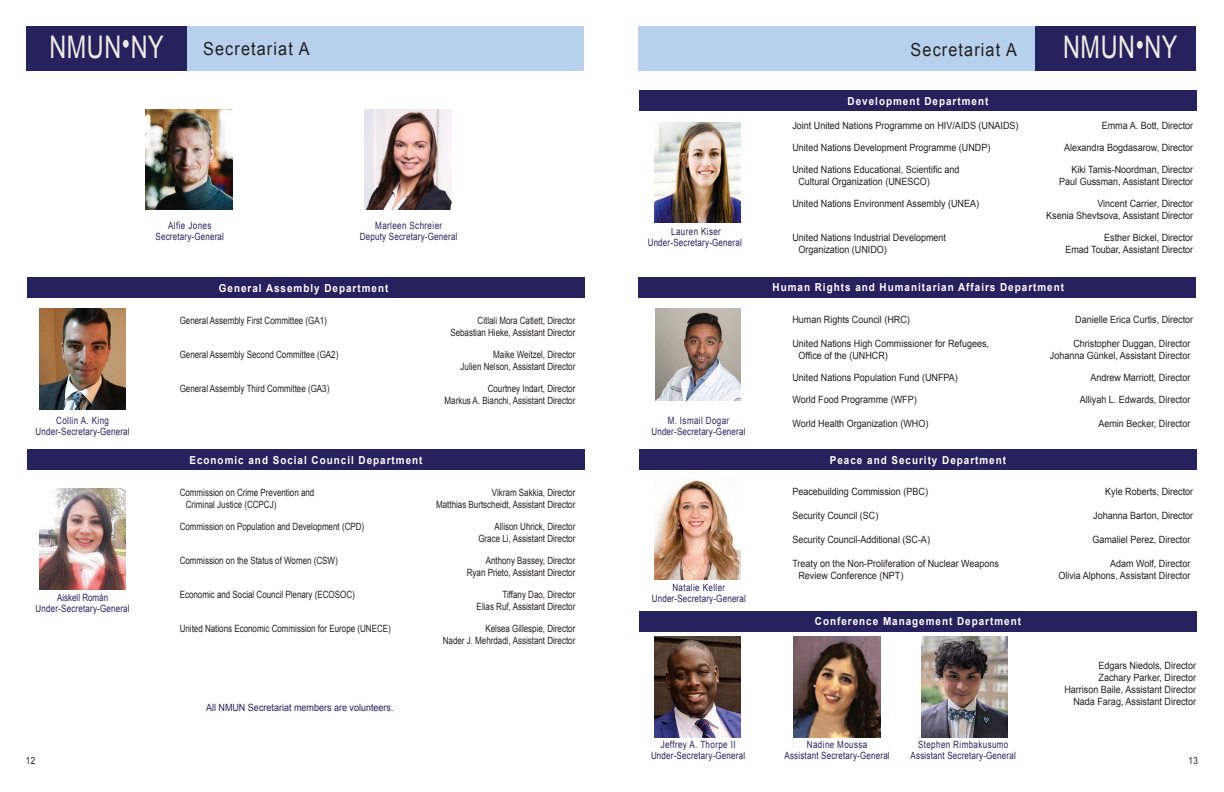
<style>
.page{position:relative;width:1224px;height:792px;background:#fff}
.page>*{position:absolute;margin:0;border:0;box-sizing:border-box;transform-origin:0 0}
.t1{font:31.2px "Arial";letter-spacing:.025em;color:#efece6;scale:.75 1}
.t2{font:18px "Arial";letter-spacing:.07em;color:#231f20;scale:.9 1}
.t3{font:700 11px "Arial";letter-spacing:.1em;color:#fff;scale:.9 1}
.t4{font:10px/12px "Arial";color:#231f20;text-align:right;scale:.9 1}
.t5{font:10px/12px "Arial";color:#231f20;text-align:right;scale:.8 1}
.t6{font:10px/11px "Arial";letter-spacing:.025em;color:#26225d;text-align:center;scale:.8 1}
.t7{font:10px "Arial";letter-spacing:.05em;color:#27245e;scale:.8 1}
.t8{font:10px "Arial";color:#26225d;scale:.9 1}
.t9{font:10px "Arial";color:#27245e;scale:.8 1}
</style>
<div class="page">
<div style="left:27px;top:277px;width:558px;height:21px;background:#26225d"></div>
<div style="left:27px;top:449px;width:558px;height:21px;background:#26225d"></div>
<img style="left:39px;top:309px;width:87px;height:101px">
<img style="left:39px;top:489px;width:87px;height:101px">
<div style="left:155px;top:27px;width:429px;height:44px;background:#b7d0ec"></div>
<div style="left:26px;top:26px;width:161px;height:45px;background:#26225d"></div>
<div style="left:638px;top:27px;width:402px;height:44px;background:#b7d0ec"></div>
<div style="left:1035px;top:26px;width:161px;height:45px;background:#26225d"></div>
<img style="left:146px;top:109px;width:86px;height:101px">
<img style="left:365px;top:109px;width:86px;height:101px">
<div style="left:639px;top:90px;width:558px;height:21px;background:#26225d"></div>
<div style="left:638px;top:277px;width:558px;height:21px;background:#26225d"></div>
<div style="left:639px;top:449px;width:558px;height:21px;background:#26225d"></div>
<div style="left:639px;top:611px;width:558px;height:20px;background:#26225d"></div>
<img style="left:655px;top:122px;width:86px;height:101px">
<img style="left:655px;top:309px;width:86px;height:91px">
<img style="left:654px;top:480px;width:87px;height:100px">
<img style="left:654px;top:637px;width:87px;height:100px">
<img style="left:921px;top:637px;width:87px;height:100px">
<img style="left:794px;top:637px;width:86px;height:100px">
<h1 class="t1" style="left:49px;top:26px;width:154px">NMUN•NY</h1>
<h2 class="t2" style="left:203px;top:37px;width:120px">Secretariat A</h2>
<h2 class="t2" style="left:911px;top:38px;width:120px">Secretariat A</h2>
<h1 class="t1" style="left:1063px;top:27px;width:154px">NMUN•NY</h1>
<p class="t3" style="left:848px;top:94px;width:158px">Development Department</p>
<p class="t7" style="left:56px;top:414px;width:67px">Collin A. King</p>
<p class="t6" style="left:36px;top:426px;width:119px">Under-Secretary-General</p>
<p class="t9" style="left:57px;top:591px;width:65px">Aiskell Román</p>
<p class="t6" style="left:36px;top:603px;width:119px">Under-Secretary-General</p>
<p class="t6" style="left:156px;top:220px;width:87px">Alfie Jones<br>Secretary-General</p>
<p class="t6" style="left:360px;top:220px;width:123px">Marleen Schreier<br>Deputy Secretary-General</p>
<p class="t3" style="left:219px;top:281px;width:190px">General Assembly Department</p>
<p class="t5" style="left:180px;top:315px;width:185px">General Assembly First Committee (GA1)</p>
<p class="t5" style="left:450px;top:315px;width:158px">Citlali Mora Catlett, Director<br>Sebastian Hieke, Assistant Director</p>
<p class="t5" style="left:180px;top:349px;width:200px">General Assembly Second Committee (GA2)</p>
<p class="t5" style="left:461px;top:349px;width:145px">Maike Weitzel, Director<br>Julien Nelson, Assistant Director</p>
<p class="t5" style="left:180px;top:383px;width:189px">General Assembly Third Committee (GA3)</p>
<p class="t5" style="left:445px;top:383px;width:165px">Courtney Indart, Director<br>Markus A. Bianchi, Assistant Director</p>
<p class="t3" style="left:189px;top:453px;width:260px">Economic and Social Council Department</p>
<p class="t5" style="left:180px;top:487px;width:170px">Commission on Crime Prevention and</p>
<p class="t5" style="left:492px;top:487px;width:106px">Vikram Sakkia, Director</p>
<p class="t5" style="left:186px;top:499px;width:115px">Criminal Justice (CCPCJ)</p>
<p class="t5" style="left:436px;top:499px;width:175px">Matthias Burtscheidt, Assistant Director</p>
<p class="t5" style="left:180px;top:521px;width:232px">Commission on Population and Development (CPD)</p>
<p class="t5" style="left:478px;top:521px;width:123px">Allison Uhrick, Director<br>Grace Li, Assistant Director</p>
<p class="t5" style="left:180px;top:555px;width:199px">Commission on the Status of Women (CSW)</p>
<p class="t5" style="left:467px;top:555px;width:137px">Anthony Bassey, Director<br>Ryan Prieto, Assistant Director</p>
<p class="t5" style="left:180px;top:589px;width:220px">Economic and Social Council Plenary (ECOSOC)</p>
<p class="t5" style="left:477px;top:589px;width:125px">Tiffany Dao, Director<br>Elias Ruf, Assistant Director</p>
<p class="t5" style="left:180px;top:623px;width:265px">United Nations Economic Commission for Europe (UNECE)</p>
<p class="t5" style="left:443px;top:623px;width:167px">Kelsea Gillespie, Director<br>Nader J. Mehrdadi, Assistant Director</p>
<p class="t8" style="left:206px;top:701px;width:210px">All NMUN Secretariat members are volunteers.</p>
<p class="t6" style="left:648px;top:226px;width:119px">Lauren Kiser<br>Under-Secretary-General</p>
<p class="t7" style="left:668px;top:414px;width:79px">M. Ismail Dogar</p>
<p class="t6" style="left:651px;top:426px;width:119px">Under-Secretary-General</p>
<p class="t6" style="left:652px;top:582px;width:119px">Natalie Keller<br>Under-Secretary-General</p>
<p class="t4" style="left:792px;top:120px;width:253px">Joint United Nations Programme on HIV/AIDS (UNAIDS)</p>
<p class="t4" style="left:1102px;top:120px;width:103px">Emma A. Bott, Director</p>
<p class="t4" style="left:792px;top:142px;width:222px">United Nations Development Programme (UNDP)</p>
<p class="t4" style="left:1064px;top:142px;width:145px">Alexandra Bogdasarow, Director</p>
<p class="t4" style="left:792px;top:164px;width:187px">United Nations Educational, Scientific and</p>
<p class="t4" style="left:1071px;top:164px;width:137px">Kiki Tamis-Noordman, Director</p>
<p class="t4" style="left:798px;top:176px;width:148px">Cultural Organization (UNESCO)</p>
<p class="t4" style="left:1059px;top:176px;width:150px">Paul Gussman, Assistant Director</p>
<p class="t4" style="left:792px;top:198px;width:209px">United Nations Environment Assembly (UNEA)</p>
<p class="t4" style="left:1046px;top:198px;width:165px">Vincent Carrier, Director<br>Ksenia Shevtsova, Assistant Director</p>
<p class="t4" style="left:792px;top:232px;width:172px">United Nations Industrial Development</p>
<p class="t4" style="left:1104px;top:232px;width:100px">Esther Bickel, Director</p>
<p class="t4" style="left:798px;top:244px;width:100px">Organization (UNIDO)</p>
<p class="t4" style="left:1065px;top:244px;width:144px">Emad Toubar, Assistant Director</p>
<p class="t3" style="left:773px;top:280px;width:325px">Human Rights and Humanitarian Affairs Department</p>
<p class="t4" style="left:792px;top:314px;width:132px">Human Rights Council (HRC)</p>
<p class="t4" style="left:1075px;top:314px;width:133px">Danielle Erica Curtis, Director</p>
<p class="t4" style="left:792px;top:338px;width:220px">United Nations High Commissioner for Refugees,</p>
<p class="t4" style="left:1073px;top:338px;width:132px">Christopher Duggan, Director</p>
<p class="t4" style="left:798px;top:350px;width:101px">Office of the (UNHCR)</p>
<p class="t4" style="left:1050px;top:350px;width:158px">Johanna Günkel, Assistant Director</p>
<p class="t4" style="left:792px;top:372px;width:185px">United Nations Population Fund (UNFPA)</p>
<p class="t4" style="left:1090px;top:372px;width:113px">Andrew Marriott, Director</p>
<p class="t4" style="left:792px;top:394px;width:140px">World Food Programme (WFP)</p>
<p class="t4" style="left:1080px;top:394px;width:124px">Alliyah L. Edwards, Director</p>
<p class="t4" style="left:792px;top:418px;width:152px">World Health Organization (WHO)</p>
<p class="t4" style="left:1098px;top:418px;width:104px">Aemin Becker, Director</p>
<p class="t3" style="left:830px;top:453px;width:197px">Peace and Security Department</p>
<p class="t4" style="left:792px;top:486px;width:152px">Peacebuilding Commission (PBC)</p>
<p class="t4" style="left:1105px;top:486px;width:99px">Kyle Roberts, Director</p>
<p class="t4" style="left:792px;top:510px;width:97px">Security Council (SC)</p>
<p class="t4" style="left:1093px;top:510px;width:113px">Johanna Barton, Director</p>
<p class="t4" style="left:792px;top:534px;width:154px">Security Council-Additional (SC-A)</p>
<p class="t4" style="left:1092px;top:534px;width:110px">Gamaliel Perez, Director</p>
<p class="t4" style="left:792px;top:558px;width:231px">Treaty on the Non-Proliferation of Nuclear Weapons</p>
<p class="t4" style="left:1110px;top:558px;width:91px">Adam Wolf, Director</p>
<p class="t4" style="left:798px;top:570px;width:118px">Review Conference (NPT)</p>
<p class="t4" style="left:1058px;top:570px;width:148px">Olivia Alphons, Assistant Director</p>
<p class="t3" style="left:815px;top:614px;width:231px">Conference Management Department</p>
<p class="t4" style="left:1064px;top:660px;width:148px">Edgars Niedols, Director<br>Zachary Parker, Director<br>Harrison Baile, Assistant Director<br>Nada Farag, Assistant Director</p>
<p class="t7" style="left:661px;top:738px;width:95px">Jeffrey A. Thorpe II</p>
<p class="t6" style="left:651px;top:750px;width:119px">Under-Secretary-General</p>
<p class="t7" style="left:918px;top:738px;width:114px">Stephen Rimbakusumo</p>
<p class="t6" style="left:911px;top:750px;width:133px">Assistant Secretary-General</p>
<p class="t7" style="left:807px;top:738px;width:77px">Nadine Moussa</p>
<p class="t6" style="left:785px;top:750px;width:133px">Assistant Secretary-General</p>
<p class="t5" style="left:26px;top:754px;width:13px">12</p>
<p class="t5" style="left:1189px;top:754px;width:13px">13</p>
</div>
